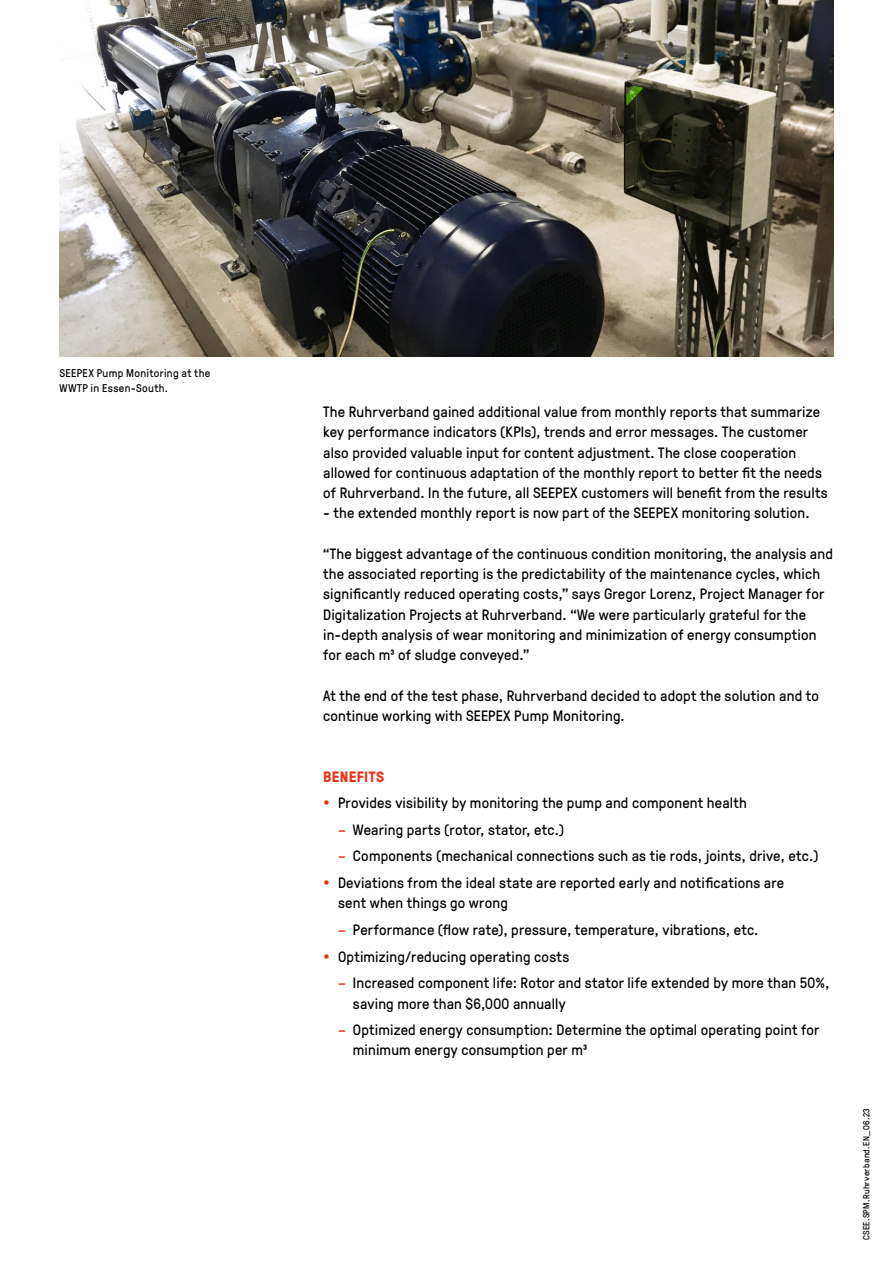
<style>
.page{position:relative;width:893px;height:1263px;background:#fff}
.page>*{position:absolute;margin:0;border:0;box-sizing:border-box;transform-origin:0 0}
.t1{font:15px/20.2px "GT Pressura";letter-spacing:.015em;color:#000}
.t2{font:700 15px "GT Pressura";letter-spacing:.025em;color:#e73514}
.t3{font:11.25px/15.1px "GT Pressura";letter-spacing:.03em;color:#000}
.t4{font:9px "GT Pressura";letter-spacing:.035em;color:#000}
.s1{color:#e73514}
</style>
<div class="page">
<img style="left:60px;top:0;width:773px;height:356px">
<p class="t3" style="left:60px;top:364px;width:152px">SEEPEX Pump Monitoring at the<br>WWTP in Essen-South.</p>
<p class="t1" style="left:323px;top:401px;width:506px">The Ruhrverband gained additional value from monthly reports that summarize key performance indicators (KPIs), trends and error messages. The customer also provided valuable input for content adjustment. The close cooperation allowed for continuous adaptation of the monthly report to better fit the needs of Ruhrverband. In the future, all SEEPEX customers will benefit from the results</p>
<p class="t1" style="left:323px;top:502px;width:488px">- the extended monthly report is now part of the SEEPEX monitoring solution.</p>
<p class="t1" style="left:323px;top:543px;width:511px">“The biggest advantage of the continuous condition monitoring, the analysis and the associated reporting is the predictability of the maintenance cycles, which significantly reduced operating costs," says Gregor Lorenz, Project Manager for Digitalization Projects at Ruhrverband. “We were particularly grateful for the in-depth analysis of wear monitoring and minimization of energy consumption for each m³ of sludge conveyed.”</p>
<p class="t1" style="left:323px;top:684px;width:497px">At the end of the test phase, Ruhrverband decided to adopt the solution and to continue working with SEEPEX Pump Monitoring.</p>
<p class="t2" style="left:323px;top:765px;width:63px">BENEFITS</p>
<p class="t1" style="left:338px;top:789px;width:482px;line-height:26.5px">Provides visibility by monitoring the pump and component health<br><span class="s1">−</span> Wearing parts (rotor, stator, etc.)<br><span class="s1">−</span> Components (mechanical connections such as tie rods, joints, drive, etc.)<br>Deviations from the ideal state are reported early and notifications are</p>
<p class="t1" style="left:338px;top:889px;width:493px;line-height:26.7px">sent when things go wrong<br><span class="s1">−</span> Performance (flow rate), pressure, temperature, vibrations, etc.<br>Optimizing/reducing operating costs<br><span class="s1">−</span> Increased component life: Rotor and stator life extended by more than 50%,</p>
<p class="t1" style="left:338px;top:989px;width:483px;line-height:26.7px;text-indent:15px">saving more than $6,000 annually<br><span class="s1">−</span> Optimized energy consumption: Determine the optimal operating point for</p>
<p class="t1" style="left:353px;top:1039px;width:236px">minimum energy consumption per m³</p>
<p class="t4" style="left:860px;top:1240px;width:133px;rotate:-90deg">CSEE.SPM.Ruhrverband.EN_06.23</p>
</div>
